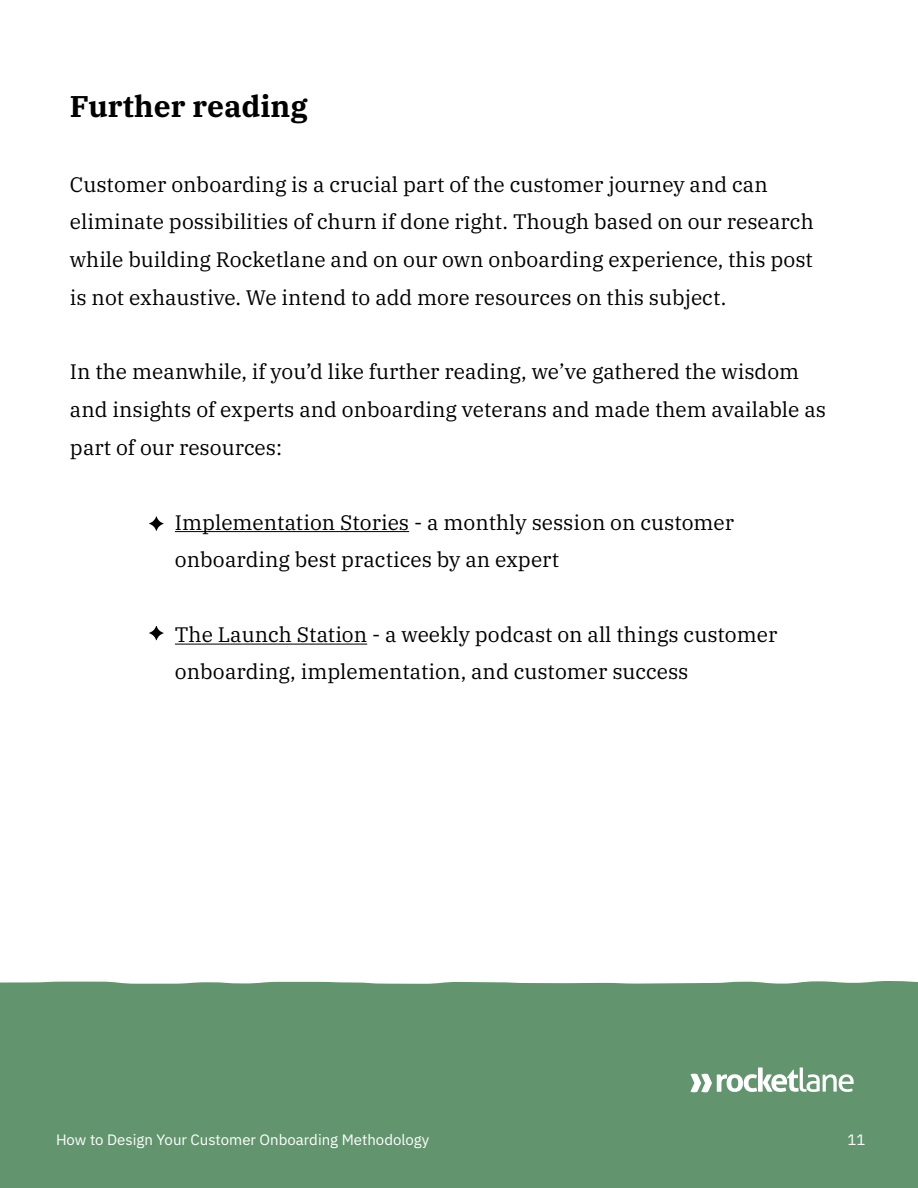
<style>
.page{position:relative;width:918px;height:1188px;background:#fff}
.page>*{position:absolute;margin:0;border:0;box-sizing:border-box;transform-origin:0 0}
.t1{font:700 30px "IBM Plex Serif";color:#000}
.t2{font:21px/37.5px "IBM Plex Serif";color:#000}
.t3{font:15px "IBM Plex Sans";color:#fff}
</style>
<div class="page">
<hr style="left:175px;top:531px;width:234px;height:1px;background:#000">
<hr style="left:175px;top:644px;width:192px;height:1px;background:#000">
<svg style="left:149px;top:516px;width:15px;height:15px"></svg>
<svg style="left:149px;top:626px;width:15px;height:14px"></svg>
<div style="left:0;top:981px;width:918px;height:207px;background:#62956e"></div>
<svg style="left:690px;top:1067px;width:164px;height:25px"></svg>
<h1 class="t1" style="left:70px;top:82px;width:239px">Further reading</h1>
<p class="t2" style="left:70px;top:164px;width:745px">Customer onboarding is a crucial part of the customer journey and can eliminate possibilities of churn if done right. Though based on our research while building Rocketlane and on our own onboarding experience, this post is not exhaustive. We intend to add more resources on this subject.</p>
<p class="t2" style="left:70px;top:352px;width:758px">In the meanwhile, if you’d like further reading, we’ve gathered the wisdom and insights of experts and onboarding veterans and made them available as part of our resources:</p>
<p class="t2" style="left:175px;top:502px;width:561px">Implementation Stories - a monthly session on customer onboarding best practices by an expert</p>
<p class="t2" style="left:175px;top:614px;width:604px">The Launch Station - a weekly podcast on all things customer onboarding, implementation, and customer success</p>
<p class="t3" style="left:56px;top:1128px;width:375px">How to Design Your Customer Onboarding Methodology</p>
<p class="t3" style="left:848px;top:1128px;width:19px">11</p>
</div>
